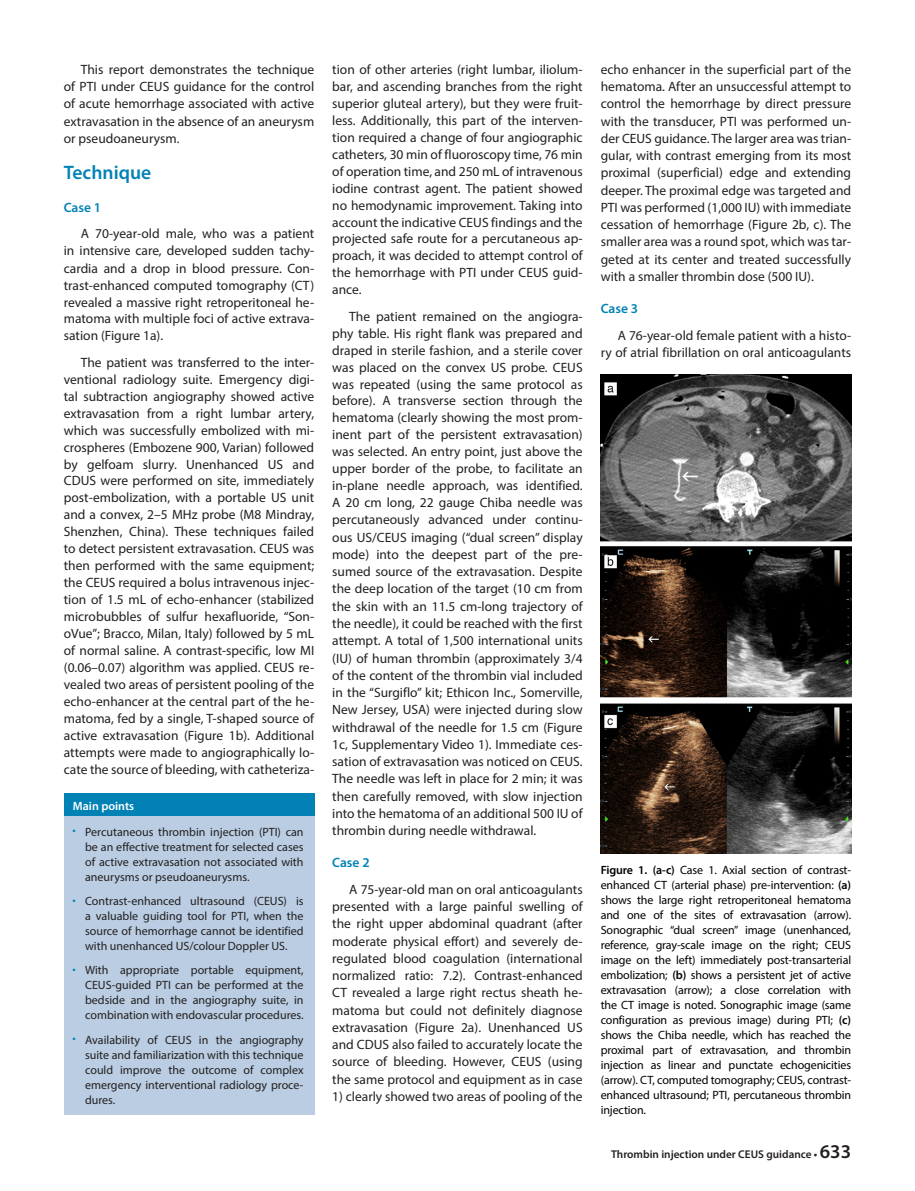
<style>
.page{position:relative;width:915px;height:1191px;background:#fff}
.page>*{position:absolute;margin:0;border:0;box-sizing:border-box;transform-origin:0 0}
.ANA_BASLIK{font:600 19.5px "Myriad Pro";color:#0082b5}
.YAZI{font:13.5px/17px "Myriad Pro";color:#231f20;text-align:justify}
.ARA_BASLIK{font:600 13.5px "Myriad Pro";color:#0082b5}
.RESİM-ALTI{font:12px/15px "Myriad Pro";letter-spacing:-.01em;color:#000;text-align:justify}
.t1{font:12px/15px "Myriad Pro";color:#231f20;text-align:justify}
.MAİN{font:600 12px "Myriad Pro";color:#fff}
.t2{font:600 11.25px "Myriad Pro";color:#231f20}
.s1{color:#0082b5}
.s2{font-weight:600}
.s3{font-size:19.5px}
</style>
<div class="page">
<div style="left:64px;top:793px;width:250px;height:24px;background:#0181b4"></div>
<div style="left:64px;top:816px;width:250px;height:298px;background:#bacde2"></div>
<img style="left:600px;top:375px;width:250px;height:478px">
<p class="YAZI" style="left:64px;top:61px;width:252px;text-indent:17px">This report demonstrates the technique of PTI under CEUS guidance for the control of acute hemorrhage associated with active extravasation in the absence of an aneurysm or pseudoaneurysm.</p>
<p class="ANA_BASLIK" style="left:64px;top:160px;width:89px">Technique</p>
<p class="ARA_BASLIK" style="left:64px;top:198px;width:39px">Case 1</p>
<p class="YAZI" style="left:64px;top:225px;width:252px;text-indent:17px">A 70-year-old male, who was a patient in intensive care, developed sudden tachy&shy;cardia and a drop in blood pressure. Con&shy;trast-enhanced computed tomography (CT) revealed a massive right retroperitoneal he&shy;matoma with multiple foci of active extrava&shy;sation (Figure 1a).</p>
<p class="YAZI" style="left:64px;top:353px;width:252px;text-indent:17px">The patient was transferred to the inter&shy;ventional radiology suite. Emergency digi&shy;tal subtraction angiography showed active extravasation from a right lumbar artery, which was successfully embolized with mi&shy;crospheres (Embozene 900, Varian) followed by gelfoam slurry. Unenhanced US and CDUS were performed on site, immediately post-embolization, with a portable US unit and a convex, 2–5 MHz probe (M8 Mindray, Shenzhen, China). These techniques failed to detect persistent extravasation. CEUS was then performed with the same equipment; the CEUS required a bolus intravenous injec&shy;tion of 1.5 mL of echo-enhancer (stabilized microbubbles of sulfur hexafluoride, “Son&shy;oVue”; Bracco, Milan, Italy) followed by 5 mL of normal saline. A contrast-specific, low MI (0.06–0.07) algorithm was applied. CEUS re&shy;vealed two areas of persistent pooling of the echo-enhancer at the central part of the he&shy;matoma, fed by a single, T-shaped source of active extravasation (Figure 1b). Additional attempts were made to angiographically lo&shy;cate the source of bleeding, with catheteriza-</p>
<p class="MAİN" style="left:73px;top:798px;width:63px">Main points</p>
<p class="t1" style="left:85px;top:824px;width:220px;text-indent:-13px"><span class="s1">•</span> Percutaneous thrombin injection (PTI) can be an effective treatment for selected cases of active extravasation not associated with aneurysms or pseudoaneurysms.</p>
<p class="t1" style="left:85px;top:893px;width:220px;text-indent:-13px"><span class="s1">•</span> Contrast-enhanced ultrasound (CEUS) is a valuable guiding tool for PTI, when the source of hemorrhage cannot be identified with unenhanced US/colour Doppler US.</p>
<p class="t1" style="left:85px;top:962px;width:220px;text-indent:-13px"><span class="s1">•</span> With appropriate portable equipment, CEUS-guided PTI can be performed at the bedside and in the angiography suite, in combination with endovascular procedures.</p>
<p class="t1" style="left:85px;top:1032px;width:220px;text-indent:-13px"><span class="s1">•</span> Availability of CEUS in the angiography suite and familiarization with this technique could improve the outcome of complex emergency interventional radiology proce&shy;dures.</p>
<p class="YAZI" style="left:332px;top:61px;width:252px">tion of other arteries (right lumbar, iliolum&shy;bar, and ascending branches from the right superior gluteal artery), but they were fruit&shy;less. Additionally, this part of the interven&shy;tion required a change of four angiographic catheters, 30 min of fluoroscopy time, 76 min of operation time, and 250 mL of intravenous iodine contrast agent. The patient showed no hemodynamic improvement. Taking into account the indicative CEUS findings and the projected safe route for a percutaneous ap&shy;proach, it was decided to attempt control of the hemorrhage with PTI under CEUS guid&shy;ance.</p>
<p class="YAZI" style="left:332px;top:307px;width:252px;text-indent:17px">The patient remained on the angiogra&shy;phy table. His right flank was prepared and draped in sterile fashion, and a sterile cover was placed on the convex US probe. CEUS was repeated (using the same protocol as before). A transverse section through the hematoma (clearly showing the most prom&shy;inent part of the persistent extravasation) was selected. An entry point, just above the upper border of the probe, to facilitate an in-plane needle approach, was identified.<br>A 20 cm long, 22 gauge Chiba needle was percutaneously advanced under continu&shy;ous US/CEUS imaging (“dual screen” display mode) into the deepest part of the pre&shy;sumed source of the extravasation. Despite the deep location of the target (10 cm from the skin with an 11.5 cm-long trajectory of the needle), it could be reached with the first attempt. A total of 1,500 international units (IU) of human thrombin (approximately 3/4 of the content of the thrombin vial included in the “Surgiflo” kit; Ethicon Inc., Somerville, New Jersey, USA) were injected during slow withdrawal of the needle for 1.5 cm (Figure 1c, Supplementary Video 1). Immediate ces&shy;sation of extravasation was noticed on CEUS.<br>The needle was left in place for 2 min; it was then carefully removed, with slow injection into the hematoma of an additional 500 IU of thrombin during needle withdrawal.</p>
<p class="ARA_BASLIK" style="left:332px;top:854px;width:39px">Case 2</p>
<p class="YAZI" style="left:332px;top:880px;width:252px;text-indent:17px">A 75-year-old man on oral anticoagulants presented with a large painful swelling of the right upper abdominal quadrant (after moderate physical effort) and severely de&shy;regulated blood coagulation (international normalized ratio: 7.2). Contrast-enhanced CT revealed a large right rectus sheath he&shy;matoma but could not definitely diagnose extravasation (Figure 2a). Unenhanced US and CDUS also failed to accurately locate the source of bleeding. However, CEUS (using the same protocol and equipment as in case</p>
<p class="YAZI" style="left:332px;top:1087px;width:252px">1) clearly showed two areas of pooling of the</p>
<p class="YAZI" style="left:600px;top:61px;width:252px">echo enhancer in the superficial part of the hematoma. After an unsuccessful attempt to control the hemorrhage by direct pressure with the transducer, PTI was performed un&shy;der CEUS guidance. The larger area was trian&shy;gular, with contrast emerging from its most proximal (superficial) edge and extending deeper. The proximal edge was targeted and PTI was performed (1,000 IU) with immediate cessation of hemorrhage (Figure 2b, c). The smaller area was a round spot, which was tar&shy;geted at its center and treated successfully with a smaller thrombin dose (500 IU).</p>
<p class="ARA_BASLIK" style="left:600px;top:300px;width:39px">Case 3</p>
<p class="YAZI" style="left:600px;top:326px;width:252px;text-align:right">A 76-year-old female patient with a histo-<br>ry of atrial fibrillation on oral anticoagulants</p>
<p class="RESİM-ALTI" style="left:600px;top:862px;width:252px"><span class="s2">Figure 1. (a-c)</span> Case 1. Axial section of contrast&shy;enhanced CT (arterial phase) pre-intervention: <span class="s2">(a) </span>shows the large right retroperitoneal hematoma and one of the sites of extravasation (arrow).<br>Sonographic “dual screen” image (unenhanced, reference, gray-scale image on the right; CEUS image on the left) immediately post-transarterial embolization; <span class="s2">(b)</span> shows a persistent jet of active extravasation (arrow); a close correlation with the CT image is noted. Sonographic image (same configuration as previous image) during PTI; <span class="s2">(c) </span>shows the Chiba needle, which has reached the proximal part of extravasation, and thrombin injection as linear and punctate echogenicities (arrow). CT, computed tomography; CEUS, contrast&shy;enhanced ultrasound; PTI, percutaneous thrombin injection.</p>
<p class="t2" style="left:611px;top:1146px;width:241px">Thrombin injection under CEUS guidance • <span class="s3">633</span></p>
</div>
